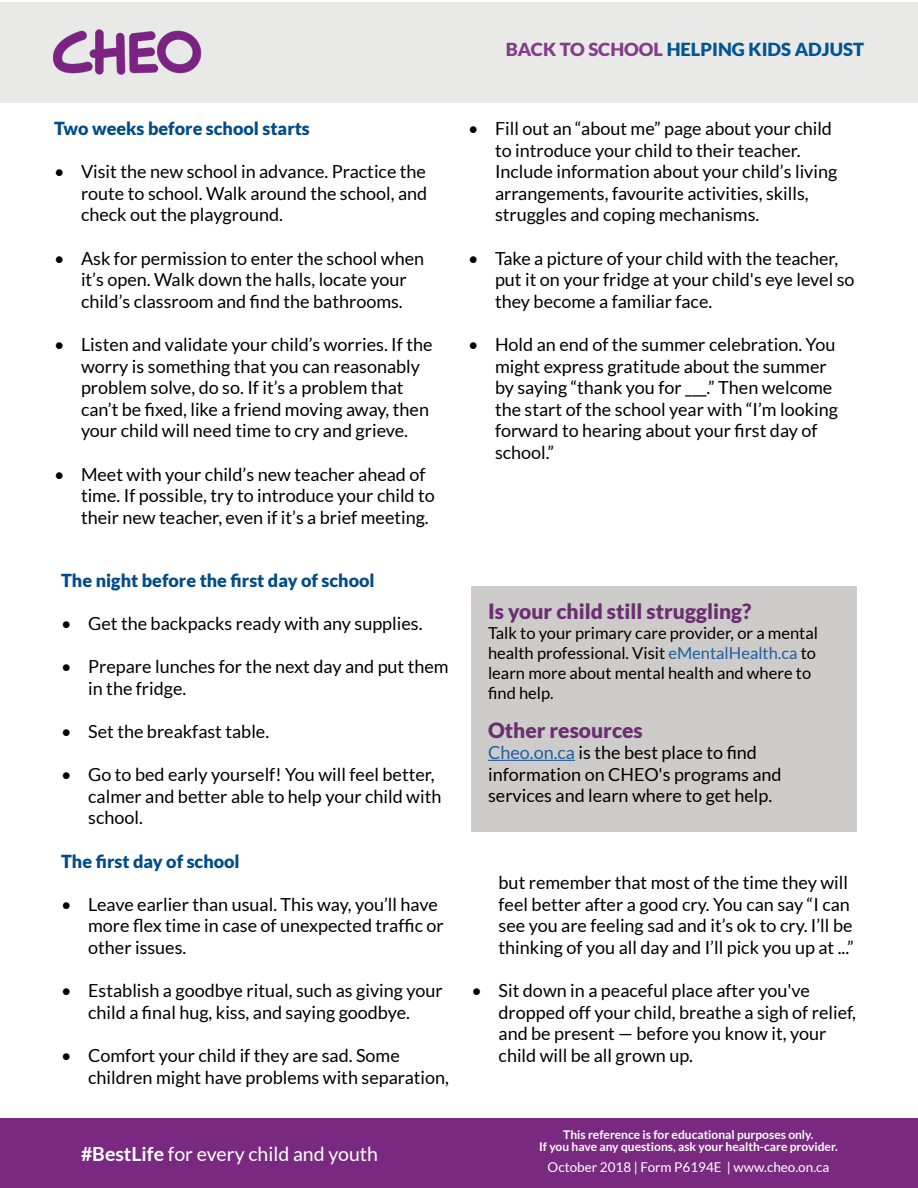
<style>
.page{position:relative;width:918px;height:1188px;background:#fff}
.page>*{position:absolute;margin:0;border:0;box-sizing:border-box;transform-origin:0 0}
.Heading_1_-_Purple{font:900 21px "Lato";color:#6b2f70}
.t1{font:19.5px "Lato";color:#fff}
.Heading_1_-_Purple-2{font:18px/21.6px "Lato";color:#000}
.t2{font:900 18px "Lato";color:#004b88}
.t3{font:900 18px "Lato";color:#005691}
.t4{font:16.5px/19.8px "Lato";color:#000}
.t5{font:13.5px "Lato";color:#fff}
.t6{font:700 12px/12px "Lato";color:#fff;text-align:center}
.s1{color:#833d89}
.s2{font-weight:700}
.s3{color:#215e9e}
</style>
<div class="page">
<div style="left:0;top:2px;width:918px;height:101px;background:#e9e9e8"></div>
<img style="left:52px;top:29px;width:150px;height:46px">
<div style="left:0;top:1119px;width:918px;height:69px;background:#7a2981"></div>
<div style="left:472px;top:586px;width:385px;height:246px;background:#cdcccb"></div>
<hr style="left:488px;top:760px;width:87px;height:1px;background:#215e9e">
<p class="t3" style="left:506px;top:39px;width:360px"><span class="s1">BACK TO SCHOOL</span> HELPING KIDS ADJUST</p>
<p class="t2" style="left:54px;top:118px;width:257px">Two weeks before school starts</p>
<p class="Heading_1_-_Purple-2" style="left:81px;top:161px;width:348px;text-align:justify;text-indent:-27px">• Visit the new school in advance. Practice the route to school. Walk around the school, and check out the playground.</p>
<p class="Heading_1_-_Purple-2" style="left:54px;top:247px;width:372px;text-align:center">• Ask for permission to enter the school when it’s open. Walk down the halls, locate your child’s classroom and find the bathrooms.</p>
<p class="Heading_1_-_Purple-2" style="left:81px;top:334px;width:353px;text-indent:-27px">• Listen and validate your child’s worries. If the worry is something that you can reasonably problem solve, do so. If it’s a problem that can’t be fixed, like a friend moving away, then your child will need time to cry and grieve.</p>
<p class="Heading_1_-_Purple-2" style="left:81px;top:463px;width:355px;text-indent:-27px">• Meet with your child’s new teacher ahead of time. If possible, try to introduce your child to their new teacher, even if it’s a brief meeting.</p>
<p class="t2" style="left:61px;top:570px;width:315px">The night before the first day of school</p>
<p class="Heading_1_-_Purple-2" style="left:61px;top:613px;width:363px">• Get the backpacks ready with any supplies.</p>
<p class="Heading_1_-_Purple-2" style="left:88px;top:656px;width:362px;text-indent:-27px">• Prepare lunches for the next day and put them in the fridge.</p>
<p class="Heading_1_-_Purple-2" style="left:61px;top:721px;width:210px">• Set the breakfast table.</p>
<p class="Heading_1_-_Purple-2" style="left:88px;top:764px;width:355px;text-indent:-27px">• Go to bed early yourself! You will feel better, calmer and better able to help your child with school.</p>
<p class="t2" style="left:61px;top:851px;width:180px">The first day of school</p>
<p class="Heading_1_-_Purple-2" style="left:88px;top:893px;width:357px;text-indent:-27px">• Leave earlier than usual. This way, you’ll have more flex time in case of unexpected traffic or other issues.</p>
<p class="Heading_1_-_Purple-2" style="left:61px;top:980px;width:383px;text-align:center">• Establish a goodbye ritual, such as giving your child a final hug, kiss, and saying goodbye.</p>
<p class="Heading_1_-_Purple-2" style="left:88px;top:1045px;width:362px;text-indent:-27px">• Comfort your child if they are sad. Some children might have problems with separation,</p>
<p class="t1" style="left:81px;top:1143px;width:298px"><span class="s2">#BestLife</span> for every child and youth</p>
<p class="Heading_1_-_Purple-2" style="left:495px;top:118px;width:344px;text-indent:-27px">• Fill out an “about me” page about your child to introduce your child to their teacher.<br>Include information about your child’s living arrangements, favourite activities, skills, struggles and coping mechanisms.</p>
<p class="Heading_1_-_Purple-2" style="left:495px;top:247px;width:361px;text-indent:-27px">• Take a picture of your child with the teacher, put it on your fridge at your child's eye level so they become a familiar face.</p>
<p class="Heading_1_-_Purple-2" style="left:495px;top:334px;width:345px;text-indent:-27px">• Hold an end of the summer celebration. You might express gratitude about the summer by saying “thank you for ___.” Then welcome the start of the school year with “I’m looking forward to hearing about your first day of school.”</p>
<p class="Heading_1_-_Purple" style="left:488px;top:599px;width:265px">Is your child still struggling?</p>
<p class="t4" style="left:488px;top:623px;width:331px">Talk to your primary care provider, or a mental health professional. Visit <span class="s3">eMentalHealth.ca</span> to learn more about mental health and where to find help.</p>
<p class="Heading_1_-_Purple" style="left:488px;top:718px;width:156px">Other resources</p>
<p class="Heading_1_-_Purple-2" style="left:488px;top:742px;width:295px"><span class="s3">Cheo.on.ca</span> is the best place to find information on CHEO's programs and services and learn where to get help.</p>
<p class="Heading_1_-_Purple-2" style="left:499px;top:872px;width:357px">but remember that most of the time they will feel better after a good cry. You can say “I can see you are feeling sad and it’s ok to cry. I’ll be thinking of you all day and I’ll pick you up at ...”</p>
<p class="Heading_1_-_Purple-2" style="left:499px;top:980px;width:359px;text-indent:-27px">• Sit down in a peaceful place after you've dropped off your child, breathe a sigh of relief, and be present — before you know it, your child will be all grown up.</p>
<p class="t6" style="left:539px;top:1129px;width:300px">This reference is for educational purposes only.<br>If you have any questions, ask your health-care provider.</p>
<p class="t5" style="left:548px;top:1160px;width:283px">October 2018 | Form P6194E | www.cheo.on.ca</p>
</div>
